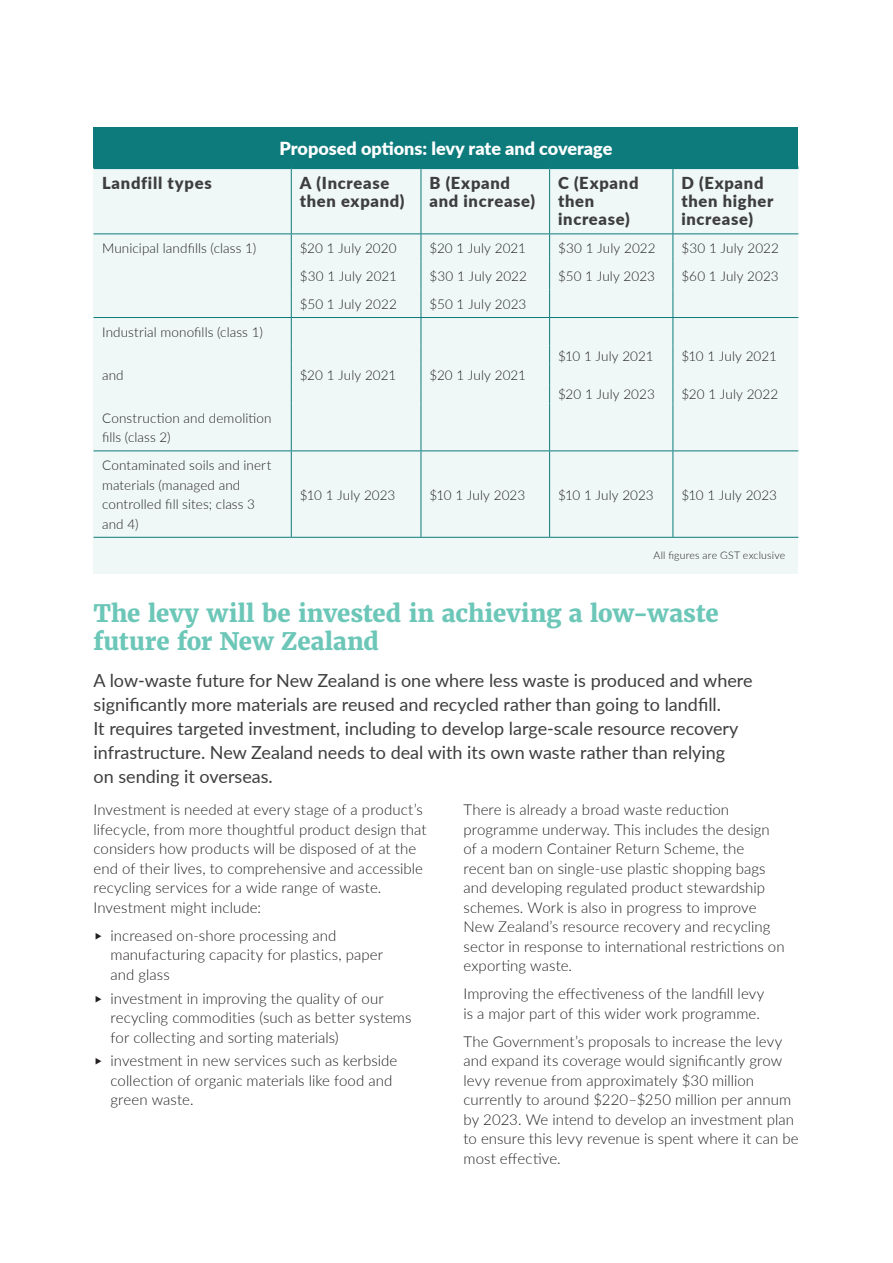
<style>
.page{position:relative;width:893px;height:1263px;background:#fff}
.page>*{position:absolute;margin:0;border:0;box-sizing:border-box;transform-origin:0 0}
.Heading_1{font:800 24px/28.5px "Merriweather";letter-spacing:-.005em;color:#6cc7b8}
.Introduction{font:18px/24px "Lato";color:#3e3e3f}
.Introduction-2{font:900 18px "Lato";color:#fff}
.Heading_2{font:900 16.5px/18px "Lato";letter-spacing:.045em;color:#3e3e3f}
.Body{font:300 15px/19.5px "Lato";letter-spacing:.005em;color:#231f20}
.table_body{font:300 13.5px/19.5px "Lato";letter-spacing:.01em;color:#231f20}
.footnote{font:300 10.5px "Lato";letter-spacing:.015em;color:#231f20}
</style>
<div class="page">
<div style="left:94px;top:128px;width:704px;height:446px;background:#eff8f6"></div>
<div style="left:94px;top:128px;width:704px;height:40px;background:#0d7a7c"></div>
<svg style="left:94px;top:169px;width:704px;height:368px"></svg>
<hr style="left:94px;top:317px;width:197px;height:1px;background:#0d7a7c">
<hr style="left:291px;top:317px;width:130px;height:1px;background:#0d7a7c">
<hr style="left:421px;top:317px;width:129px;height:1px;background:#0d7a7c">
<hr style="left:550px;top:317px;width:123px;height:1px;background:#0d7a7c">
<hr style="left:673px;top:317px;width:125px;height:1px;background:#0d7a7c">
<hr style="left:94px;top:450px;width:197px;height:1px;background:#0d7a7c">
<hr style="left:291px;top:450px;width:130px;height:1px;background:#0d7a7c">
<hr style="left:421px;top:450px;width:129px;height:1px;background:#0d7a7c">
<hr style="left:550px;top:450px;width:123px;height:1px;background:#0d7a7c">
<hr style="left:673px;top:450px;width:125px;height:1px;background:#0d7a7c">
<hr style="left:94px;top:166px;width:197px;height:3px;background:#0d7a7c">
<hr style="left:291px;top:166px;width:130px;height:3px;background:#0d7a7c">
<hr style="left:421px;top:166px;width:129px;height:3px;background:#0d7a7c">
<hr style="left:550px;top:166px;width:123px;height:3px;background:#0d7a7c">
<hr style="left:673px;top:166px;width:125px;height:3px;background:#0d7a7c">
<hr style="left:291px;top:169px;width:1px;height:64px;background:#0d7a7c">
<hr style="left:421px;top:169px;width:1px;height:64px;background:#0d7a7c">
<hr style="left:549px;top:169px;width:1px;height:64px;background:#0d7a7c">
<hr style="left:672px;top:169px;width:1px;height:64px;background:#0d7a7c">
<svg style="left:291px;top:234px;width:1px;height:169px"></svg>
<svg style="left:421px;top:234px;width:1px;height:169px"></svg>
<svg style="left:549px;top:234px;width:1px;height:169px"></svg>
<svg style="left:672px;top:234px;width:1px;height:169px"></svg>
<hr style="left:291px;top:403px;width:1px;height:47px;background:#0d7a7c">
<hr style="left:421px;top:403px;width:1px;height:47px;background:#0d7a7c">
<hr style="left:549px;top:403px;width:1px;height:47px;background:#0d7a7c">
<hr style="left:672px;top:403px;width:1px;height:47px;background:#0d7a7c">
<hr style="left:291px;top:451px;width:1px;height:86px;background:#0d7a7c">
<hr style="left:421px;top:451px;width:1px;height:86px;background:#0d7a7c">
<hr style="left:549px;top:451px;width:1px;height:86px;background:#0d7a7c">
<hr style="left:672px;top:451px;width:1px;height:86px;background:#0d7a7c">
<hr style="left:94px;top:537px;width:197px;height:1px;background:#0d7a7c">
<hr style="left:291px;top:537px;width:130px;height:1px;background:#0d7a7c">
<hr style="left:421px;top:537px;width:129px;height:1px;background:#0d7a7c">
<hr style="left:550px;top:537px;width:123px;height:1px;background:#0d7a7c">
<hr style="left:673px;top:537px;width:125px;height:1px;background:#0d7a7c">
<hr style="left:94px;top:233px;width:197px;height:1px;background:#0d7a7c">
<hr style="left:291px;top:233px;width:130px;height:1px;background:#0d7a7c">
<hr style="left:421px;top:233px;width:129px;height:1px;background:#0d7a7c">
<hr style="left:550px;top:233px;width:123px;height:1px;background:#0d7a7c">
<hr style="left:673px;top:233px;width:125px;height:1px;background:#0d7a7c">
<p class="Introduction-2" style="left:279px;top:135px;width:334px">Proposed options: levy rate and coverage</p>
<p class="Heading_2" style="left:102px;top:174px;width:111px">Landfill types</p>
<p class="Heading_2" style="left:300px;top:174px;width:106px">A (Increase then expand)</p>
<p class="Heading_2" style="left:429px;top:174px;width:107px">B (Expand and increase)</p>
<p class="Heading_2" style="left:558px;top:174px;width:82px">C (Expand then increase)</p>
<p class="Heading_2" style="left:681px;top:174px;width:94px">D (Expand then higher increase)</p>
<p class="table_body" style="left:102px;top:238px;width:156px">Municipal landfills (class 1)</p>
<p class="table_body" style="left:300px;top:238px;width:98px">$20 1 July 2020</p>
<p class="table_body" style="left:429px;top:238px;width:98px">$20 1 July 2021</p>
<p class="table_body" style="left:558px;top:238px;width:99px">$30 1 July 2022</p>
<p class="table_body" style="left:681px;top:238px;width:99px">$30 1 July 2022</p>
<p class="table_body" style="left:300px;top:266px;width:99px">$30 1 July 2021</p>
<p class="table_body" style="left:429px;top:266px;width:99px">$30 1 July 2022</p>
<p class="table_body" style="left:558px;top:266px;width:98px">$50 1 July 2023</p>
<p class="table_body" style="left:681px;top:266px;width:99px">$60 1 July 2023</p>
<p class="table_body" style="left:300px;top:294px;width:99px">$50 1 July 2022</p>
<p class="table_body" style="left:429px;top:294px;width:98px">$50 1 July 2023</p>
<p class="table_body" style="left:102px;top:322px;width:162px">Industrial monofills (class 1)</p>
<p class="table_body" style="left:558px;top:345px;width:97px">$10 1 July 2021</p>
<p class="table_body" style="left:681px;top:345px;width:97px">$10 1 July 2021</p>
<p class="table_body" style="left:102px;top:365px;width:23px">and</p>
<p class="table_body" style="left:300px;top:365px;width:98px">$20 1 July 2021</p>
<p class="table_body" style="left:429px;top:365px;width:98px">$20 1 July 2021</p>
<p class="table_body" style="left:558px;top:384px;width:98px">$20 1 July 2023</p>
<p class="table_body" style="left:681px;top:384px;width:98px">$20 1 July 2022</p>
<p class="table_body" style="left:102px;top:408px;width:171px">Construction and demolition fills (class 2)</p>
<p class="table_body" style="left:102px;top:455px;width:171px">Contaminated soils and inert materials (managed and controlled fill sites; class 3 and 4)</p>
<p class="table_body" style="left:300px;top:484px;width:97px">$10 1 July 2023</p>
<p class="table_body" style="left:429px;top:484px;width:97px">$10 1 July 2023</p>
<p class="table_body" style="left:558px;top:484px;width:97px">$10 1 July 2023</p>
<p class="table_body" style="left:681px;top:484px;width:97px">$10 1 July 2023</p>
<p class="footnote" style="left:653px;top:548px;width:133px">All figures are GST exclusive</p>
<p class="Heading_1" style="left:94px;top:599px;width:627px">The levy will be invested in achieving a low-waste future for New Zealand</p>
<p class="Introduction" style="left:94px;top:668px;width:660px">A low-waste future for New Zealand is one where less waste is produced and where significantly more materials are reused and recycled rather than going to landfill.<br>It requires targeted investment, including to develop large-scale resource recovery infrastructure. New Zealand needs to deal with its own waste rather than relying<br>on sending it overseas.</p>
<p class="Body" style="left:94px;top:800px;width:334px">Investment is needed at every stage of a product’s lifecycle, from more thoughtful product design that considers how products will be disposed of at the end of their lives, to comprehensive and accessible recycling services for a wide range of waste.<br>Investment might include:</p>
<p class="Body" style="left:111px;top:925px;width:274px">increased on-shore processing and manufacturing capacity for plastics, paper and glass</p>
<p class="Body" style="left:111px;top:988px;width:302px">investment in improving the quality of our recycling commodities (such as better systems for collecting and sorting materials)</p>
<p class="Body" style="left:111px;top:1051px;width:288px">investment in new services such as kerbside collection of organic materials like food and green waste.</p>
<p class="Body" style="left:463px;top:800px;width:323px">There is already a broad waste reduction programme underway. This includes the design of a modern Container Return Scheme, the recent ban on single-use plastic shopping bags and developing regulated product stewardship schemes. Work is also in progress to improve New Zealand’s resource recovery and recycling sector in response to international restrictions on exporting waste.</p>
<p class="Body" style="left:463px;top:984px;width:302px">Improving the effectiveness of the landfill levy is a major part of this wider work programme.</p>
<p class="Body" style="left:463px;top:1031px;width:337px">The Government’s proposals to increase the levy and expand its coverage would significantly grow levy revenue from approximately $30 million currently to around $220–$250 million per annum by 2023. We intend to develop an investment plan to ensure this levy revenue is spent where it can be most effective.</p>
</div>
